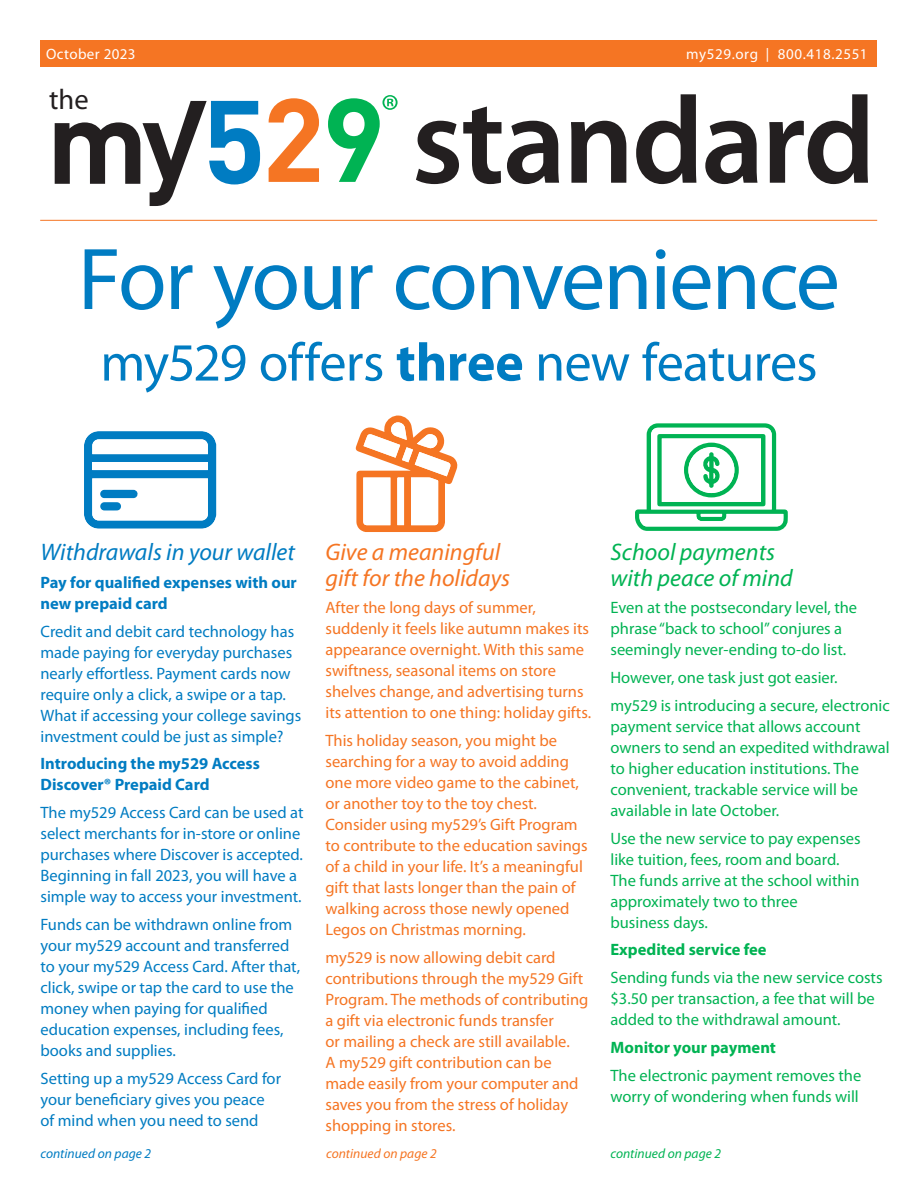
<style>
.page{position:relative;width:918px;height:1188px;background:#fff}
.page>*{position:absolute;margin:0;border:0;box-sizing:border-box;transform-origin:0 0}
.t1{font:600 124.5px "Myriad Pro";letter-spacing:-.02em;color:#231f20}
.t2{font:88.5px "Myriad Pro";letter-spacing:-.025em;color:#007cc2}
.t3{font:54px "Myriad Pro";letter-spacing:-.015em;color:#007cc2}
.t4{font:28.5px "Myriad Pro";color:#231f20}
.Body_text{font:italic 24px/25.5px "Myriad Pro";color:#f57523}
.Body_text-2{font:italic 24px/25.5px "Myriad Pro";color:#00b353}
.Body_text-3{font:italic 24px "Myriad Pro";color:#007cc2}
.Body_text-4{font:16.5px/21px "Myriad Pro";color:#f57523}
.Body_text-5{font:16.5px/21px "Myriad Pro";color:#007cc2}
.Body_text-6{font:16.5px/21px "Myriad Pro";color:#00b353}
.Body_text-7{font:700 16.5px/21px "Myriad Pro";color:#007cc2}
.Body_text-8{font:700 16.5px "Myriad Pro";color:#00b353}
.t5{font:15px "Myriad Pro";letter-spacing:.04em;color:#fff}
.t6{font:italic 13.5px "Myriad Pro";letter-spacing:.005em;color:#007cc2}
.t7{font:italic 13.5px "Myriad Pro";letter-spacing:.005em;color:#f57523}
.t8{font:italic 13.5px "Myriad Pro";letter-spacing:.005em;color:#00b353}
.s1{font-family:"Century Gothic"}
.s2{font-weight:700}
</style>
<div class="page">
<svg style="left:55px;top:101px;width:205px;height:105px"></svg>
<svg style="left:269px;top:98px;width:50px;height:84px"></svg>
<svg style="left:328px;top:95px;width:70px;height:87px"></svg>
<div style="left:40px;top:40px;width:837px;height:28px;background:#f57523"></div>
<hr style="left:40px;top:220px;width:837px;height:1px;background:#f57523">
<svg style="left:84px;top:431px;width:132px;height:98px"></svg>
<svg style="left:635px;top:423px;width:153px;height:108px"></svg>
<svg style="left:355px;top:415px;width:103px;height:117px"></svg>
<p class="t5" style="left:46px;top:45px;width:91px">October 2023</p>
<p class="t5" style="left:686px;top:45px;width:183px">my529.org <span class="s1">|</span> 800.418.2551</p>
<p class="t4" style="left:49px;top:82px;width:41px">the</p>
<p class="t1" style="left:411px;top:62px;width:466px">standard</p>
<p class="t2" style="left:78px;top:225px;width:764px">For your convenience</p>
<p class="t3" style="left:100px;top:329px;width:719px">my529 offers <span class="s2">three</span> new features</p>
<p class="Body_text-3" style="left:40px;top:537px;width:256px">Withdrawals in your wallet</p>
<p class="Body_text-7" style="left:40px;top:571px;width:258px">Pay for qualified expenses with our new prepaid card</p>
<p class="Body_text-5" style="left:40px;top:620px;width:262px">Credit and debit card technology has made paying for everyday purchases nearly effortless. Payment cards now require only a click, a swipe or a tap.<br>What if accessing your college savings investment could be just as simple?</p>
<p class="Body_text-7" style="left:40px;top:753px;width:221px">Introducing the my529 Access<br>Discover® Prepaid Card</p>
<p class="Body_text-5" style="left:40px;top:802px;width:265px">The my529 Access Card can be used at select merchants for in-store or online purchases where Discover is accepted.<br>Beginning in fall 2023, you will have a simple way to access your investment.</p>
<p class="Body_text-5" style="left:40px;top:914px;width:261px">Funds can be withdrawn online from your my529 account and transferred to your my529 Access Card. After that, click, swipe or tap the card to use the money when paying for qualified education expenses, including fees, books and supplies.</p>
<p class="Body_text-5" style="left:40px;top:1067px;width:242px">Setting up a my529 Access Card for your beneficiary gives you peace of mind when you need to send</p>
<p class="Body_text" style="left:326px;top:539px;width:186px">Give a meaningful gift for the holidays</p>
<p class="Body_text-4" style="left:326px;top:597px;width:267px">After the long days of summer, suddenly it feels like autumn makes its appearance overnight. With this same swiftness, seasonal items on store shelves change, and advertising turns its attention to one thing: holiday gifts.</p>
<p class="Body_text-4" style="left:326px;top:730px;width:264px">This holiday season, you might be searching for a way to avoid adding one more video game to the cabinet, or another toy to the toy chest.<br>Consider using my529’s Gift Program to contribute to the education savings of a child in your life. It’s a meaningful gift that lasts longer than the pain of walking across those newly opened Legos on Christmas morning.</p>
<p class="Body_text-4" style="left:326px;top:947px;width:265px">my529 is now allowing debit card contributions through the my529 Gift Program. The methods of contributing a gift via electronic funds transfer<br>or mailing a check are still available.<br>A my529 gift contribution can be made easily from your computer and saves you from the stress of holiday shopping in stores.</p>
<p class="Body_text-2" style="left:610px;top:539px;width:184px">School payments with peace of mind</p>
<p class="Body_text-6" style="left:610px;top:597px;width:248px">Even at the postsecondary level, the phrase “back to school” conjures a seemingly never-ending to-do list.</p>
<p class="Body_text-6" style="left:610px;top:667px;width:229px">However, one task just got easier.</p>
<p class="Body_text-6" style="left:610px;top:695px;width:281px">my529 is introducing a secure, electronic payment service that allows account owners to send an expedited withdrawal to higher education institutions. The convenient, trackable service will be available in late October.</p>
<p class="Body_text-6" style="left:610px;top:827px;width:252px">Use the new service to pay expenses like tuition, fees, room and board.<br>The funds arrive at the school within approximately two to three business days.</p>
<p class="Body_text-8" style="left:610px;top:939px;width:158px">Expedited service fee</p>
<p class="Body_text-6" style="left:610px;top:967px;width:274px">Sending funds via the new service costs $3.50 per transaction, a fee that will be added to the withdrawal amount.</p>
<p class="Body_text-8" style="left:610px;top:1037px;width:167px">Monitor your payment</p>
<p class="Body_text-6" style="left:610px;top:1064px;width:252px">The electronic payment removes the worry of wondering when funds will</p>
<p class="t6" style="left:41px;top:1145px;width:112px">continued on page 2</p>
<p class="t7" style="left:326px;top:1145px;width:112px">continued on page 2</p>
<p class="t8" style="left:610px;top:1145px;width:112px">continued on page 2</p>
</div>
